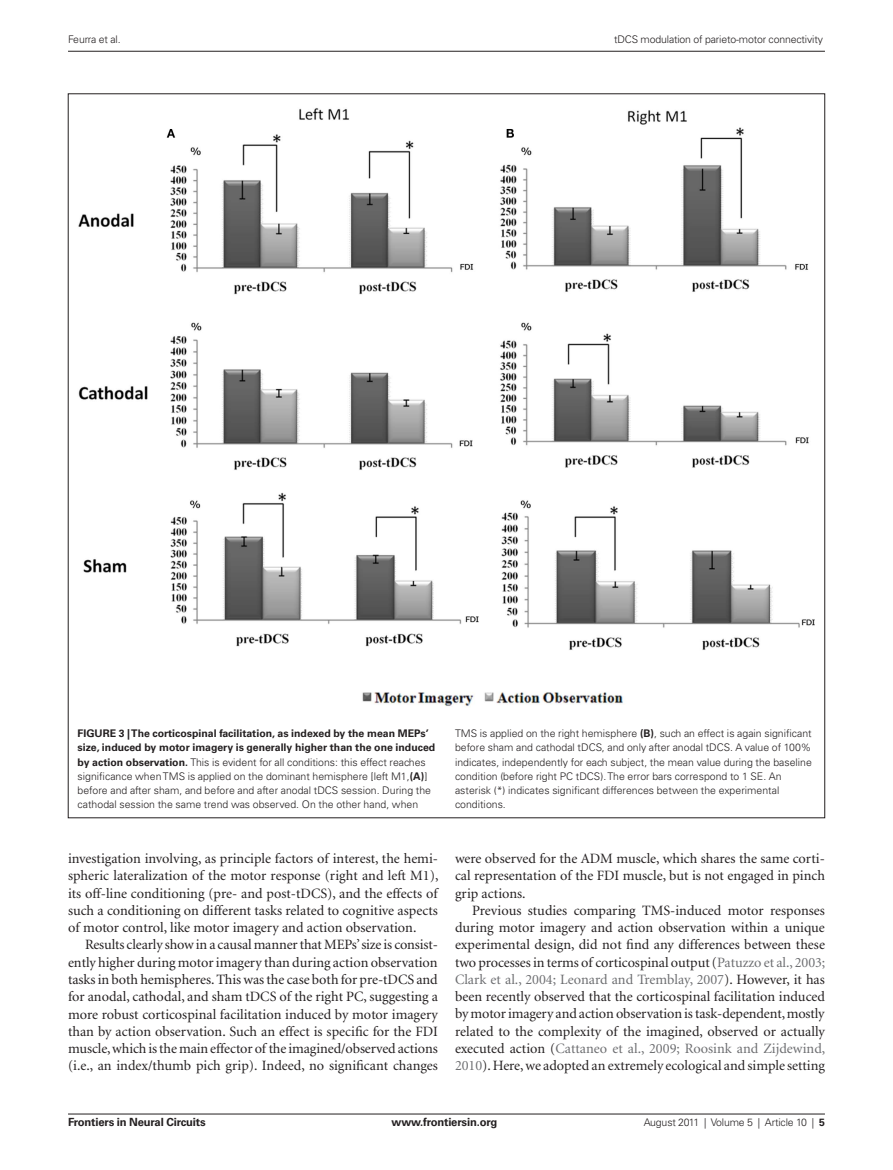
<style>
.page{position:relative;width:893px;height:1170px;background:#fff}
.page>*{position:absolute;margin:0;border:0;box-sizing:border-box;transform-origin:0 0}
.t1{font:14.25px/17.2px "Minion";color:#231f20;text-align:justify}
.t2{font:700 11.25px "Univers";letter-spacing:-.015em;color:#231f20}
.t3{font:300 10.5px/14.2px "Univers";color:#231f20}
.s1{font-weight:700}
.s2{color:#6c6d70}
</style>
<div class="page">
<img style="left:78px;top:108px;width:737px;height:598px">
<hr style="left:68px;top:51px;width:757px;height:1px;background:#231f20">
<hr style="left:68px;top:1113px;width:757px;height:1px;background:#231f20">
<p class="t3" style="left:68px;top:32px;width:54px">Feurra et al.</p>
<p class="t3" style="left:614px;top:32px;width:211px">tDCS modulation of parieto-motor connectivity</p>
<p class="t3" style="left:78px;top:726px;width:359px"><span class="s1">Figure 3 | The corticospinal facilitation, as indexed by the mean MEPs’ size, induced by motor imagery is generally higher than the one induced by action observation.</span> This is evident for all conditions: this effect reaches significance when TMS is applied on the dominant hemisphere [left M1,<span class="s1">(A)</span>] before and after sham, and before and after anodal tDCS session. During the cathodal session the same trend was observed. On the other hand, when</p>
<p class="t3" style="left:455px;top:726px;width:358px">TMS is applied on the right hemisphere <span class="s1">(B)</span>, such an effect is again significant before sham and cathodal tDCS, and only after anodal tDCS. A value of 100% indicates, independently for each subject, the mean value during the baseline condition (before right PC tDCS). The error bars correspond to 1 SE. An asterisk (*) indicates significant differences between the experimental conditions.</p>
<p class="t1" style="left:68px;top:850px;width:372px">investigation involving, as principle factors of interest, the hemi&shy;spheric lateralization of the motor response (right and left M1), its off-line conditioning (pre- and post-tDCS), and the effects of such a conditioning on different tasks related to cognitive aspects of motor control, like motor imagery and action observation.</p>
<p class="t1" style="left:68px;top:936px;width:371px;text-indent:17px">Results clearly show in a causal manner that MEPs’ size is consist&shy;ently higher during motor imagery than during action observation tasks in both hemispheres. This was the case both for pre-tDCS and for anodal, cathodal, and sham tDCS of the right PC, suggesting a more robust corticospinal facilitation induced by motor imagery than by action observation. Such an effect is specific for the FDI muscle, which is the main effector of the imagined/observed actions (i.e., an index/thumb pich grip). Indeed, no significant changes</p>
<p class="t1" style="left:455px;top:850px;width:371px">were observed for the ADM muscle, which shares the same corti&shy;cal representation of the FDI muscle, but is not engaged in pinch grip actions.</p>
<p class="t1" style="left:455px;top:902px;width:372px;text-indent:17px">Previous studies comparing TMS-induced motor responses during motor imagery and action observation within a unique experimental design, did not find any differences between these two processes in terms of corticospinal output (<span class="s2">Patuzzo et al., 2003; Clark et al., 2004; Leonard and Tremblay, 2007</span>). However, it has been recently observed that the corticospinal facilitation induced by motor imagery and action observation is task-dependent, mostly related to the complexity of the imagined, observed or actually executed action (<span class="s2">Cattaneo et al., 2009; Roosink and Zijdewind, 2010</span>). Here, we adopted an extremely ecological and simple setting</p>
<p class="t2" style="left:68px;top:1115px;width:139px">Frontiers in Neural Circuits</p>
<p class="t2" style="left:392px;top:1115px;width:107px">www.frontiersin.org</p>
<p class="t3" style="left:644px;top:1115px;width:183px">August 2011 | Volume 5 | Article 10 | <span class="s1">5</span></p>
</div>
